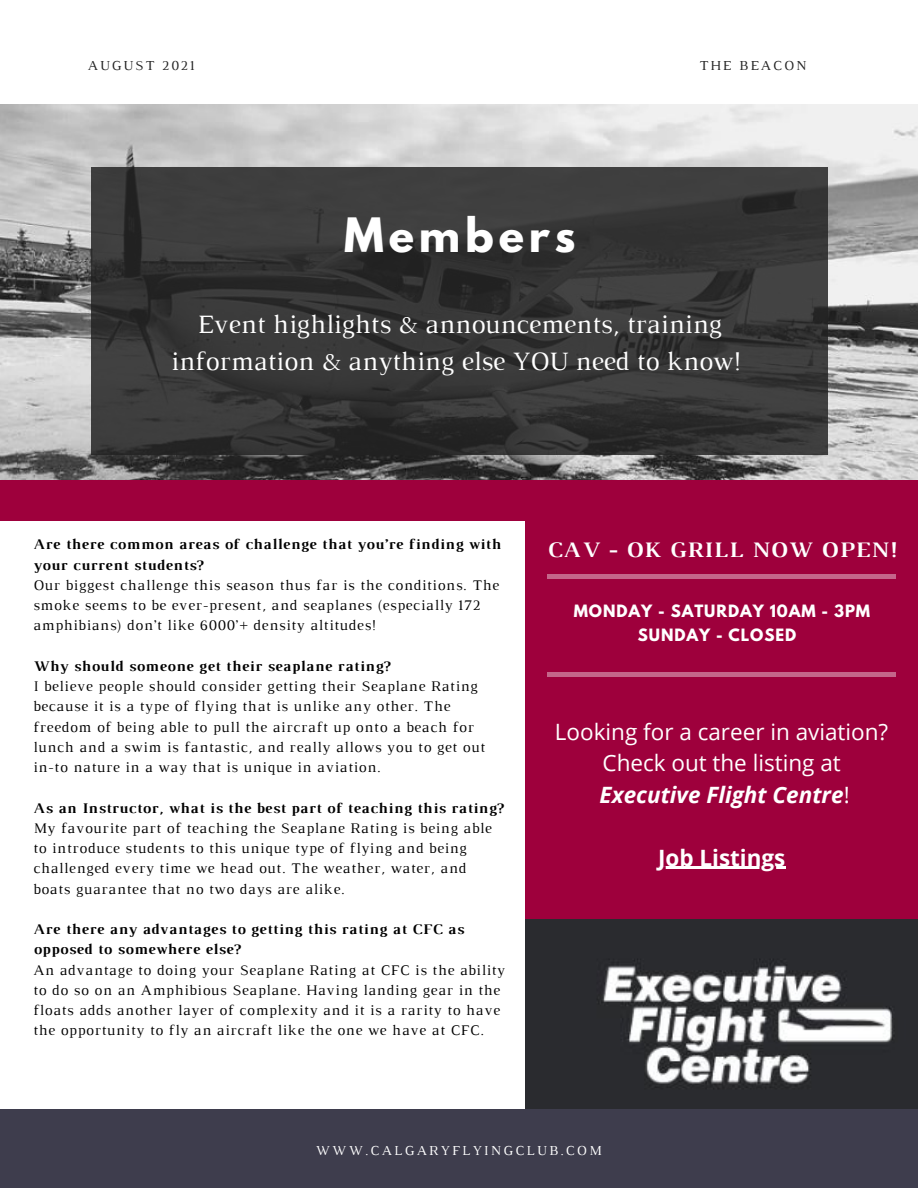
<style>
.page{position:relative;width:918px;height:1188px;background:#fff}
.page>*{position:absolute;margin:0;border:0;box-sizing:border-box;transform-origin:0 0}
.t1{font:700 42px "League Spartan";letter-spacing:.115em;color:#fff}
.t2{font:27px/37.2px "Luthier";color:#fff;text-align:center}
.t3{font:22.5px/31.5px "Open Sans";color:#fff;text-align:center}
.t4{font:700 22.5px "Luthier";letter-spacing:.06em;color:#fff}
.t5{font:700 22.5px "Open Sans";color:#fff}
.t6{font:15px/20.2px "Luthier";letter-spacing:.05em;color:#000}
.t7{font:700 15px/20.2px "Luthier";letter-spacing:.05em;color:#000}
.t8{font:700 15px/23.7px "League Spartan";letter-spacing:.06em;color:#fff}
.t9{font:13.95px "Luthier";letter-spacing:.16em;color:#fff}
.t10{font:13.95px "Luthier";letter-spacing:.14em;color:#222}
.s1{font-weight:700;font-style:italic}
</style>
<div class="page">
<img style="left:0;top:105px;width:918px;height:375px">
<img style="left:526px;top:919px;width:392px;height:191px">
<div style="left:0;top:1110px;width:918px;height:78px;background:#3e3d4d"></div>
<svg style="left:92px;top:168px;width:736px;height:287px;background:#363636"></svg>
<div style="left:0;top:480px;width:918px;height:41px;background:#9e003c"></div>
<div style="left:526px;top:507px;width:392px;height:412px;background:#9e003c"></div>
<hr style="left:547px;top:575px;width:349px;height:4px;background:#c4668a">
<hr style="left:547px;top:673px;width:349px;height:4px;background:#c4668a">
<hr style="left:658px;top:867px;width:128px;height:2px;background:#fff">
<p class="t10" style="left:88px;top:60px;width:108px">AUGUST 2021</p>
<p class="t10" style="left:699px;top:60px;width:109px">THE BEACON</p>
<h1 class="t1" style="left:344px;top:214px;width:233px">Members</h1>
<h2 class="t2" style="left:171px;top:308px;width:571px">Event highlights &amp; announcements, training information &amp; anything else YOU need to know!</h2>
<p class="t7" style="left:33px;top:536px;width:469px">Are there common areas of challenge that you’re finding with your current students?</p>
<p class="t6" style="left:33px;top:576px;width:467px">Our biggest challenge this season thus far is the conditions. The smoke seems to be ever-present, and seaplanes (especially 172 amphibians) don’t like 6000’+ density altitudes!</p>
<p class="t7" style="left:33px;top:657px;width:358px">Why should someone get their seaplane rating?</p>
<p class="t6" style="left:33px;top:677px;width:453px">I believe people should consider getting their Seaplane Rating because it is a type of flying that is unlike any other. The freedom of being able to pull the aircraft up onto a beach for lunch and a swim is fantastic, and really allows you to get out in-to nature in a way that is unique in aviation.</p>
<p class="t7" style="left:33px;top:799px;width:472px">As an Instructor, what is the best part of teaching this rating?</p>
<p class="t6" style="left:33px;top:819px;width:460px">My favourite part of teaching the Seaplane Rating is being able to introduce students to this unique type of flying and being challenged every time we head out. The weather, water, and boats guarantee that no two days are alike.</p>
<p class="t7" style="left:33px;top:920px;width:432px">Are there any advantages to getting this rating at CFC as opposed to somewhere else?</p>
<p class="t6" style="left:33px;top:961px;width:473px">An advantage to doing your Seaplane Rating at CFC is the ability to do so on an Amphibious Seaplane. Having landing gear in the floats adds another layer of complexity and it is a rarity to have the opportunity to fly an aircraft like the one we have at CFC.</p>
<h3 class="t4" style="left:547px;top:541px;width:350px">CAV - OK GRILL NOW OPEN!</h3>
<p class="t8" style="left:638px;top:601px;width:234px;text-indent:-64px">MONDAY - SATURDAY 10AM - 3PM<br>SUNDAY - CLOSED</p>
<h3 class="t3" style="left:555px;top:715px;width:335px">Looking for a career in aviation?<br>Check out the listing at<br><span class="s1">Executive Flight Centre</span>!</h3>
<h3 class="t5" style="left:658px;top:842px;width:129px">Job Listings</h3>
<p class="t9" style="left:316px;top:1145px;width:288px">WWW.CALGARYFLYINGCLUB.COM</p>
</div>
